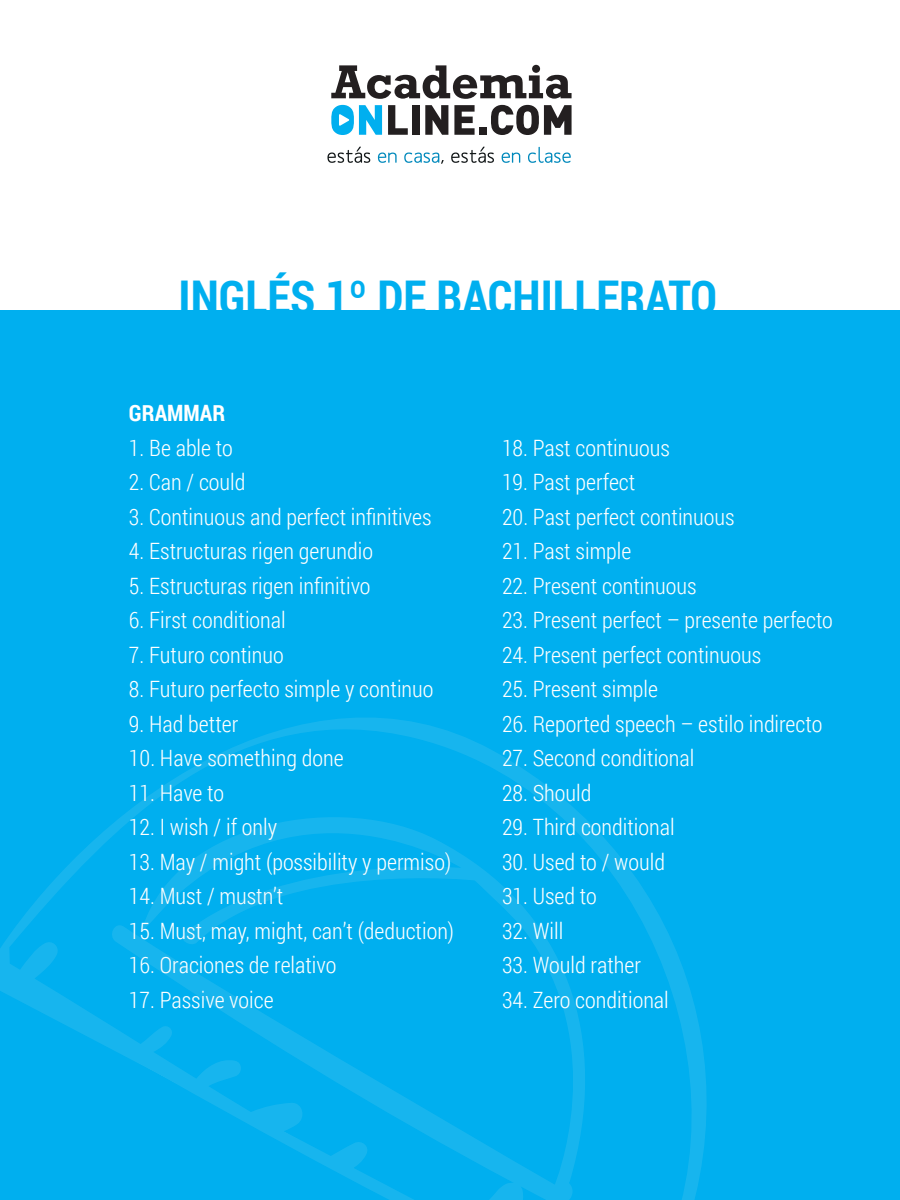
<style>
.page{position:relative;width:900px;height:1200px;background:#fff}
.page>*{position:absolute;margin:0;border:0;box-sizing:border-box;transform-origin:0 0}
.t1{font:700 46.5px "Roboto Condensed";color:#00afef}
.t2{font:300 22.5px "Roboto Condensed";color:#fff}
.t3{font:700 22.5px "Roboto Condensed";color:#fff}
</style>
<div class="page">
<div style="left:0;top:310px;width:900px;height:890px;background:#00afef"></div>
<svg style="left:0;top:718px;width:707px;height:482px"></svg>
<svg style="left:388px;top:105px;width:20px;height:30px"></svg>
<div style="left:412px;top:105px;width:7px;height:30px;background:#231f20"></div>
<svg style="left:425px;top:105px;width:23px;height:30px"></svg>
<svg style="left:454px;top:105px;width:21px;height:30px"></svg>
<div style="left:479px;top:127px;width:8px;height:8px;background:#231f20"></div>
<svg style="left:331px;top:105px;width:51px;height:30px"></svg>
<svg style="left:491px;top:105px;width:81px;height:30px"></svg>
<svg style="left:331px;top:65px;width:241px;height:34px"></svg>
<svg style="left:451px;top:147px;width:43px;height:16px"></svg>
<svg style="left:502px;top:153px;width:18px;height:10px"></svg>
<svg style="left:327px;top:147px;width:117px;height:17px"></svg>
<svg style="left:528px;top:147px;width:43px;height:16px"></svg>
<h1 class="t1" style="left:179px;top:265px;width:540px">INGLÉS 1º DE BACHILLERATO</h1>
<p class="t3" style="left:129px;top:398px;width:98px">GRAMMAR</p>
<p class="t2" style="left:129px;top:432px;width:105px">1. Be able to</p>
<p class="t2" style="left:129px;top:467px;width:118px">2. Can / could</p>
<p class="t2" style="left:129px;top:501px;width:304px">3. Continuous and perfect infinitives</p>
<p class="t2" style="left:129px;top:536px;width:246px">4. Estructuras rigen gerundio</p>
<p class="t2" style="left:129px;top:570px;width:243px">5. Estructuras rigen infinitivo</p>
<p class="t2" style="left:129px;top:605px;width:158px">6. First conditional</p>
<p class="t2" style="left:129px;top:639px;width:156px">7. Futuro continuo</p>
<p class="t2" style="left:129px;top:674px;width:306px">8. Futuro perfecto simple y continuo</p>
<p class="t2" style="left:129px;top:708px;width:111px">9. Had better</p>
<p class="t2" style="left:129px;top:743px;width:216px">10. Have something done</p>
<p class="t2" style="left:129px;top:777px;width:97px">11. Have to</p>
<p class="t2" style="left:129px;top:812px;width:150px">12. I wish / if only</p>
<p class="t2" style="left:129px;top:846px;width:324px">13. May / might (possibility y permiso)</p>
<p class="t2" style="left:129px;top:881px;width:156px">14. Must / mustn’t</p>
<p class="t2" style="left:129px;top:915px;width:327px">15. Must, may, might, can’t (deduction)</p>
<p class="t2" style="left:129px;top:950px;width:209px">16. Oraciones de relativo</p>
<p class="t2" style="left:129px;top:984px;width:146px">17. Passive voice</p>
<p class="t2" style="left:502px;top:432px;width:169px">18. Past continuous</p>
<p class="t2" style="left:502px;top:467px;width:135px">19. Past perfect</p>
<p class="t2" style="left:502px;top:501px;width:234px">20. Past perfect continuous</p>
<p class="t2" style="left:502px;top:536px;width:131px">21. Past simple</p>
<p class="t2" style="left:502px;top:570px;width:196px">22. Present continuous</p>
<p class="t2" style="left:502px;top:605px;width:332px">23. Present perfect – presente perfecto</p>
<p class="t2" style="left:502px;top:639px;width:261px">24. Present perfect continuous</p>
<p class="t2" style="left:502px;top:674px;width:158px">25. Present simple</p>
<p class="t2" style="left:502px;top:708px;width:322px">26. Reported speech – estilo indirecto</p>
<p class="t2" style="left:502px;top:742px;width:194px">27. Second conditional</p>
<p class="t2" style="left:502px;top:777px;width:91px">28. Should</p>
<p class="t2" style="left:502px;top:811px;width:174px">29. Third conditional</p>
<p class="t2" style="left:502px;top:846px;width:165px">30. Used to / would</p>
<p class="t2" style="left:502px;top:880px;width:96px">31. Used to</p>
<p class="t2" style="left:502px;top:915px;width:63px">32. Will</p>
<p class="t2" style="left:502px;top:949px;width:141px">33. Would rather</p>
<p class="t2" style="left:502px;top:984px;width:168px">34. Zero conditional</p>
</div>
